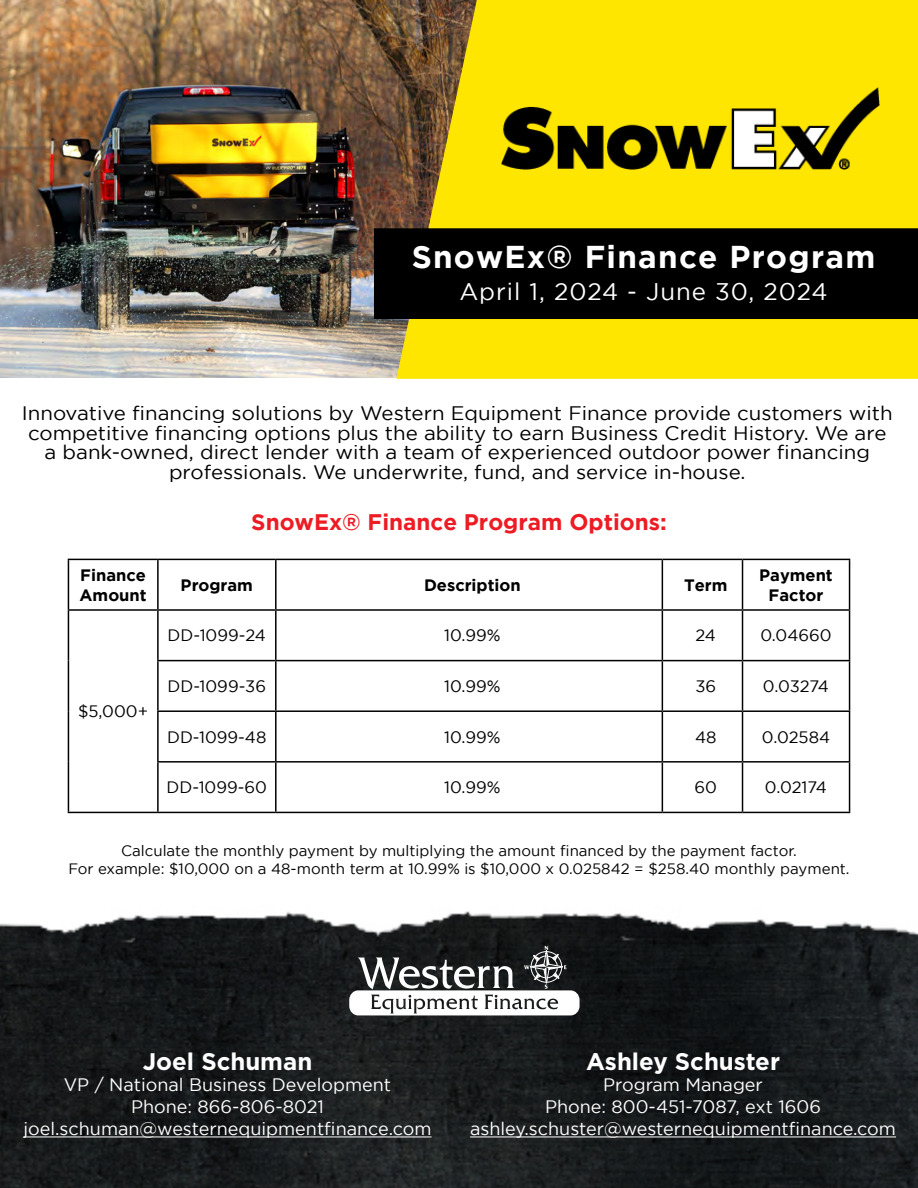
<style>
.page{position:relative;width:918px;height:1188px;background:#fff}
.page>*{position:absolute;margin:0;border:0;box-sizing:border-box;transform-origin:0 0}
.t1{font:700 31.5px "Gotham";letter-spacing:.04em;color:#fff}
.t2{font:700 24px "Gotham";color:#fff}
.t3{font:24px "Gotham";letter-spacing:.04em;color:#fff}
.t4{font:700 22.5px "Gotham";color:#ed1c24}
.t5{font:19.5px/19.5px "Gotham";color:#000;text-align:center;scale:1.05 1}
.t6{font:18px/21.6px "Gotham";color:#fff;text-align:center}
.t7{font:16.5px "Gotham";color:#000}
.t8{font:700 16.5px/19.8px "Gotham";color:#000}
.t9{font:15px/18px "Gotham";color:#000;text-align:center}
</style>
<div class="page">
<img style="left:0;top:0;width:395px;height:377px">
<svg style="left:395px;top:0;width:523px;height:379px;background:#eed406"></svg>
<div style="left:374px;top:228px;width:544px;height:91px;background:#000"></div>
<img style="left:502px;top:87px;width:377px;height:83px">
<img style="left:0;top:911px;width:918px;height:277px">
<svg style="left:349px;top:946px;width:231px;height:69px"></svg>
<hr style="left:23px;top:1137px;width:409px;height:1px;background:#fff">
<hr style="left:470px;top:1137px;width:426px;height:1px;background:#fff">
<hr style="left:68px;top:559px;width:90px;height:1px;background:#000">
<hr style="left:68px;top:560px;width:1px;height:49px;background:#000">
<hr style="left:158px;top:559px;width:118px;height:1px;background:#000">
<hr style="left:157px;top:560px;width:2px;height:49px;background:#000">
<hr style="left:276px;top:559px;width:386px;height:1px;background:#000">
<hr style="left:275px;top:560px;width:2px;height:49px;background:#000">
<hr style="left:662px;top:559px;width:81px;height:1px;background:#000">
<hr style="left:662px;top:560px;width:1px;height:49px;background:#000">
<hr style="left:743px;top:559px;width:107px;height:1px;background:#000">
<hr style="left:742px;top:560px;width:1px;height:49px;background:#000">
<hr style="left:849px;top:560px;width:1px;height:49px;background:#000">
<hr style="left:68px;top:609px;width:90px;height:2px;background:#000">
<hr style="left:68px;top:611px;width:1px;height:50px;background:#000">
<hr style="left:158px;top:609px;width:118px;height:2px;background:#000">
<hr style="left:157px;top:611px;width:2px;height:49px;background:#000">
<hr style="left:276px;top:609px;width:386px;height:2px;background:#000">
<hr style="left:275px;top:611px;width:2px;height:49px;background:#000">
<hr style="left:662px;top:609px;width:81px;height:2px;background:#000">
<hr style="left:662px;top:611px;width:1px;height:49px;background:#000">
<hr style="left:743px;top:609px;width:107px;height:2px;background:#000">
<hr style="left:742px;top:611px;width:1px;height:49px;background:#000">
<hr style="left:849px;top:611px;width:1px;height:49px;background:#000">
<hr style="left:68px;top:661px;width:1px;height:50px;background:#000">
<hr style="left:157px;top:660px;width:119px;height:1px;background:#000">
<hr style="left:157px;top:661px;width:2px;height:49px;background:#000">
<hr style="left:276px;top:660px;width:386px;height:1px;background:#000">
<hr style="left:275px;top:661px;width:2px;height:49px;background:#000">
<hr style="left:662px;top:660px;width:81px;height:1px;background:#000">
<hr style="left:662px;top:661px;width:1px;height:49px;background:#000">
<hr style="left:743px;top:660px;width:107px;height:1px;background:#000">
<hr style="left:742px;top:661px;width:1px;height:49px;background:#000">
<hr style="left:849px;top:661px;width:1px;height:49px;background:#000">
<hr style="left:68px;top:711px;width:1px;height:51px;background:#000">
<hr style="left:157px;top:710px;width:119px;height:2px;background:#000">
<hr style="left:157px;top:712px;width:2px;height:49px;background:#000">
<hr style="left:276px;top:710px;width:386px;height:2px;background:#000">
<hr style="left:275px;top:712px;width:2px;height:49px;background:#000">
<hr style="left:662px;top:710px;width:81px;height:2px;background:#000">
<hr style="left:662px;top:712px;width:1px;height:49px;background:#000">
<hr style="left:743px;top:710px;width:107px;height:2px;background:#000">
<hr style="left:742px;top:712px;width:1px;height:49px;background:#000">
<hr style="left:849px;top:712px;width:1px;height:49px;background:#000">
<hr style="left:68px;top:762px;width:1px;height:50px;background:#000">
<hr style="left:157px;top:761px;width:119px;height:2px;background:#000">
<hr style="left:157px;top:763px;width:2px;height:49px;background:#000">
<hr style="left:276px;top:761px;width:386px;height:2px;background:#000">
<hr style="left:275px;top:763px;width:2px;height:49px;background:#000">
<hr style="left:662px;top:761px;width:81px;height:2px;background:#000">
<hr style="left:662px;top:763px;width:1px;height:49px;background:#000">
<hr style="left:743px;top:761px;width:107px;height:2px;background:#000">
<hr style="left:742px;top:763px;width:1px;height:49px;background:#000">
<hr style="left:849px;top:763px;width:1px;height:49px;background:#000">
<hr style="left:68px;top:812px;width:90px;height:1px;background:#000">
<hr style="left:158px;top:812px;width:118px;height:1px;background:#000">
<hr style="left:276px;top:812px;width:386px;height:1px;background:#000">
<hr style="left:662px;top:812px;width:81px;height:1px;background:#000">
<hr style="left:743px;top:812px;width:107px;height:1px;background:#000">
<h1 class="t1" style="left:412px;top:239px;width:465px">SnowEx® Finance Program</h1>
<p class="t3" style="left:459px;top:278px;width:370px">April 1, 2024 - June 30, 2024</p>
<p class="t5" style="left:22px;top:403px;width:831px">Innovative financing solutions by Western Equipment Finance provide customers with competitive financing options plus the ability to earn Business Credit History. We are a bank-owned, direct lender with a team of experienced outdoor power financing professionals. We underwrite, fund, and service in-house.</p>
<p class="t4" style="left:251px;top:509px;width:417px">SnowEx® Finance Program Options:</p>
<p class="t8" style="left:80px;top:565px;width:69px">Finance<br>Amount</p>
<p class="t8" style="left:181px;top:575px;width:74px">Program</p>
<p class="t8" style="left:424px;top:575px;width:98px">Description</p>
<p class="t8" style="left:684px;top:575px;width:45px">Term</p>
<p class="t8" style="left:759px;top:565px;width:75px;text-align:center">Payment<br>Factor</p>
<p class="t7" style="left:78px;top:702px;width:72px">$5,000+</p>
<p class="t7" style="left:168px;top:626px;width:100px">DD-1099-24</p>
<p class="t7" style="left:444px;top:626px;width:58px">10.99%</p>
<p class="t7" style="left:696px;top:626px;width:22px">24</p>
<p class="t7" style="left:760px;top:626px;width:73px">0.04660</p>
<p class="t7" style="left:168px;top:677px;width:100px">DD-1099-36</p>
<p class="t7" style="left:444px;top:677px;width:58px">10.99%</p>
<p class="t7" style="left:695px;top:677px;width:22px">36</p>
<p class="t7" style="left:763px;top:677px;width:68px">0.03274</p>
<p class="t7" style="left:167px;top:728px;width:101px">DD-1099-48</p>
<p class="t7" style="left:444px;top:728px;width:58px">10.99%</p>
<p class="t7" style="left:695px;top:728px;width:23px">48</p>
<p class="t7" style="left:762px;top:728px;width:70px">0.02584</p>
<p class="t7" style="left:167px;top:778px;width:102px">DD-1099-60</p>
<p class="t7" style="left:444px;top:778px;width:58px">10.99%</p>
<p class="t7" style="left:695px;top:778px;width:24px">60</p>
<p class="t7" style="left:765px;top:778px;width:64px">0.02174</p>
<p class="t9" style="left:68px;top:842px;width:783px">Calculate the monthly payment by multiplying the amount financed by the payment factor.<br>For example: $10,000 on a 48-month term at 10.99% is $10,000 x 0.025842 = $258.40 monthly payment.</p>
<p class="t2" style="left:143px;top:1047px;width:171px">Joel Schuman</p>
<p class="t6" style="left:23px;top:1074px;width:410px">VP / National Business Development<br>Phone: 866-806-8021 joel.schuman@westernequipmentfinance.com</p>
<p class="t2" style="left:586px;top:1047px;width:196px">Ashley Schuster</p>
<p class="t6" style="left:470px;top:1074px;width:428px">Program Manager<br>Phone: 800-451-7087, ext 1606 ashley.schuster@westernequipmentfinance.com</p>
</div>
